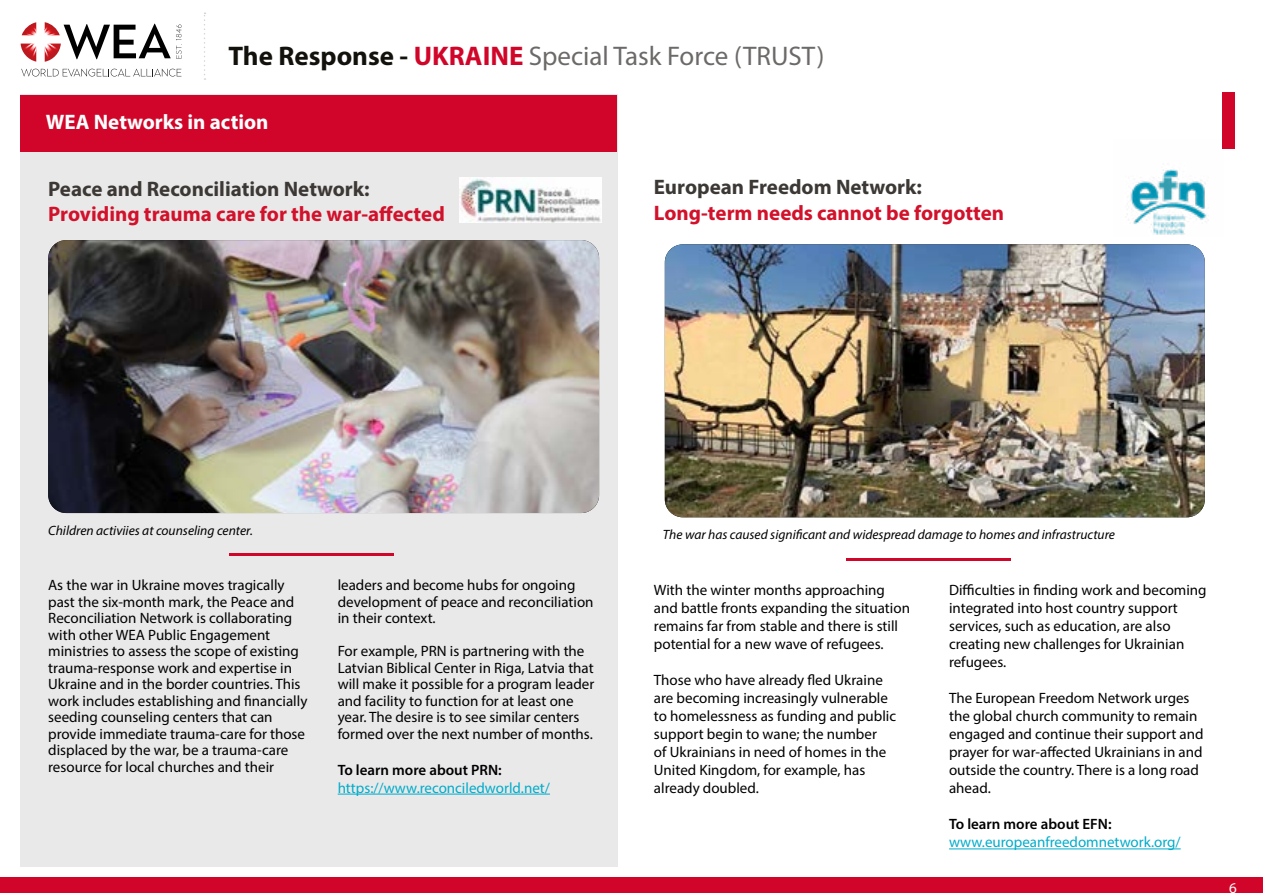
<style>
.page{position:relative;width:1263px;height:893px;background:#fff}
.page>*{position:absolute;margin:0;border:0;box-sizing:border-box;transform-origin:0 0}
.t1{font:27px "Myriad Pro";color:#6c6a68}
.t2{font:700 21px "Myriad Pro";color:#d2112b}
.t3{font:700 21px "Myriad Pro";color:#3c3835}
.t4{font:700 21px "Myriad Pro";color:#fff}
.t5{font:15px/16.5px "Myriad Pro";color:#000}
.t6{font:15px "Myriad Pro";color:#00acca}
.t7{font:600 15px "Myriad Pro";color:#000}
.t8{font:15px "Myriad Pro";color:#fff}
.t9{font:italic 13.5px "Myriad Pro";color:#000}
.s1{font-weight:700;color:#12110c}
.s2{font-weight:700;color:#d10529}
</style>
<div class="page">
<div style="left:21px;top:95px;width:597px;height:772px;background:#eae9e9"></div>
<div style="left:0;top:877px;width:1263px;height:16px;background:#d10529"></div>
<svg style="left:204px;top:13px;width:1px;height:67px"></svg>
<svg style="left:21px;top:69px;width:160px;height:8px"></svg>
<svg style="left:21px;top:22px;width:161px;height:40px"></svg>
<div style="left:21px;top:95px;width:596px;height:56px;background:#d10529"></div>
<div style="left:1222px;top:92px;width:13px;height:57px;background:#d10529"></div>
<hr style="left:230px;top:553px;width:164px;height:2px;background:#d10529">
<hr style="left:846px;top:559px;width:164px;height:2px;background:#d10529">
<img style="left:1127px;top:169px;width:80px;height:66px">
<hr style="left:338px;top:794px;width:212px;height:1px;background:#00acca">
<hr style="left:949px;top:848px;width:232px;height:1px;background:#00acca">
<img style="left:48px;top:240px;width:551px;height:273px">
<img style="left:665px;top:244px;width:540px;height:273px">
<img style="left:459px;top:177px;width:143px;height:46px">
<h1 class="t1" style="left:228px;top:39px;width:598px"><span class="s1">The Response -</span> <span class="s2">UKRAINE</span> Special Task Force (TRUST)</h1>
<h2 class="t4" style="left:46px;top:109px;width:224px">WEA Networks in action</h2>
<h2 class="t3" style="left:48px;top:175px;width:323px">Peace and Reconciliation Network:</h2>
<h2 class="t2" style="left:48px;top:201px;width:398px">Providing trauma care for the war-affected</h2>
<h2 class="t3" style="left:654px;top:174px;width:269px">European Freedom Network:</h2>
<h2 class="t2" style="left:654px;top:199px;width:352px">Long-term needs cannot be forgotten</h2>
<p class="t9" style="left:48px;top:522px;width:206px">Children activiies at counseling center.</p>
<p class="t5" style="left:48px;top:577px;width:261px">As the war in Ukraine moves tragically past the six-month mark, the Peace and Reconciliation Network is collaborating with other WEA Public Engagement ministries to assess the scope of existing trauma-response work and expertise in Ukraine and in the border countries. This work includes establishing and financially seeding counseling centers that can provide immediate trauma-care for those displaced by the war, be a trauma-care resource for local churches and their</p>
<p class="t5" style="left:338px;top:577px;width:257px">leaders and become hubs for ongoing development of peace and reconciliation in their context.</p>
<p class="t5" style="left:338px;top:643px;width:258px">For example, PRN is partnering with the Latvian Biblical Center in Riga, Latvia that will make it possible for a program leader and facility to function for at least one year. The desire is to see similar centers formed over the next number of months.</p>
<p class="t7" style="left:338px;top:760px;width:166px">To learn more about PRN:</p>
<p class="t6" style="left:338px;top:778px;width:214px">https://www.reconciledworld.net/</p>
<p class="t9" style="left:663px;top:526px;width:454px">The war has caused significant and widespread damage to homes and infrastructure</p>
<p class="t5" style="left:654px;top:581px;width:258px;line-height:18px">With the winter months approaching and battle fronts expanding the situation remains far from stable and there is still potential for a new wave of refugees.</p>
<p class="t5" style="left:654px;top:671px;width:244px;line-height:18px">Those who have already fled Ukraine are becoming increasingly vulnerable to homelessness as funding and public support begin to wane; the number<br>of Ukrainians in need of homes in the United Kingdom, for example, has already doubled.</p>
<p class="t5" style="left:949px;top:581px;width:259px;line-height:18px">Difficulties in finding work and becoming integrated into host country support services, such as education, are also creating new challenges for Ukrainian refugees.</p>
<p class="t5" style="left:949px;top:689px;width:256px;line-height:18px">The European Freedom Network urges the global church community to remain engaged and continue their support and prayer for war-affected Ukrainians in and outside the country. There is a long road ahead.</p>
<p class="t7" style="left:949px;top:815px;width:164px">To learn more about EFN:</p>
<p class="t6" style="left:949px;top:833px;width:233px">www.europeanfreedomnetwork.org/</p>
<p class="t8" style="left:1229px;top:879px;width:9px">6</p>
</div>
